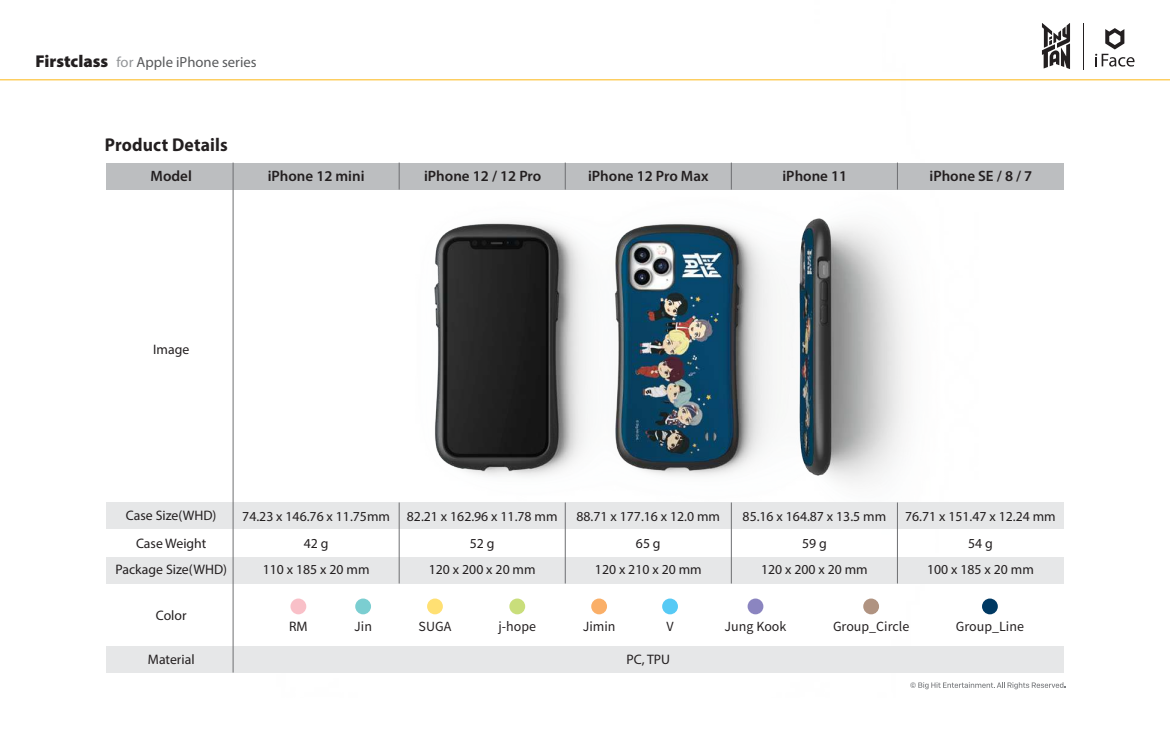
<style>
.page{position:relative;width:1170px;height:745px;background:#fff}
.page>*{position:absolute;margin:0;border:0;box-sizing:border-box;transform-origin:0 0}
.t1{font:700 18.5px "Myriad Pro";letter-spacing:.01em;color:#231f20;scale:.95 1}
.t2{font:600 15px "Myriad Pro";color:#231f20}
.t3{font:14.62px "Myriad Pro";color:#58595b}
.t4{font:13.75px/26.8px "Myriad Pro";color:#231f20;text-align:center}
.t5{font:12.5px "Noto Sans CJ Kjp";color:#231f20}
.s1{font-weight:900;font-size:17.12px;color:#231f20}
.s2{color:#939598}
</style>
<div class="page">
<img style="left:277px;top:80px;width:701px;height:610px">
<hr style="left:0;top:79px;width:1169px;height:1px;background:#fdb714">
<div style="left:106px;top:162px;width:957px;height:27px;background:#bcbec0"></div>
<div style="left:106px;top:502px;width:957px;height:27px;background:#e6e7e8"></div>
<div style="left:106px;top:556px;width:957px;height:27px;background:#e6e7e8"></div>
<div style="left:106px;top:645px;width:957px;height:27px;background:#e6e7e8"></div>
<hr style="left:233px;top:162px;width:1px;height:510px;background:#6d6e71">
<hr style="left:399px;top:502px;width:1px;height:81px;background:#6d6e71">
<svg style="left:399px;top:162px;width:1px;height:27px"></svg>
<hr style="left:565px;top:502px;width:1px;height:81px;background:#6d6e71">
<svg style="left:565px;top:162px;width:1px;height:27px"></svg>
<hr style="left:731px;top:502px;width:1px;height:81px;background:#6d6e71">
<svg style="left:731px;top:162px;width:1px;height:27px"></svg>
<hr style="left:897px;top:502px;width:1px;height:81px;background:#6d6e71">
<svg style="left:897px;top:162px;width:1px;height:27px"></svg>
<div style="left:290px;top:598px;width:16px;height:16px;background:#f9c0c8;border-radius:50%"></div>
<div style="left:355px;top:598px;width:16px;height:16px;background:#7bced1;border-radius:50%"></div>
<div style="left:427px;top:598px;width:16px;height:16px;background:#ffe073;border-radius:50%"></div>
<div style="left:509px;top:598px;width:16px;height:16px;background:#c9de7b;border-radius:50%"></div>
<div style="left:591px;top:598px;width:16px;height:16px;background:#faaf68;border-radius:50%"></div>
<div style="left:662px;top:598px;width:16px;height:16px;background:#57caf5;border-radius:50%"></div>
<div style="left:747px;top:598px;width:16px;height:16px;background:#8b85c0;border-radius:50%"></div>
<div style="left:863px;top:598px;width:16px;height:16px;background:#b09381;border-radius:50%"></div>
<div style="left:981px;top:598px;width:16px;height:16px;background:#003963;border-radius:50%"></div>
<svg style="left:910px;top:681px;width:155px;height:7px"></svg>
<svg style="left:1041px;top:23px;width:28px;height:46px"></svg>
<svg style="left:1095px;top:28px;width:39px;height:39px"></svg>
<hr style="left:1083px;top:23px;width:1px;height:46px;background:#231f20">
<p class="t3" style="left:35px;top:53px;width:223px"><span class="s1">Firstclass</span> <span class="s2">for</span> Apple iPhone series</p>
<h1 class="t1" style="left:105px;top:132px;width:131px">Product Details</h1>
<p class="t2" style="left:151px;top:166px;width:43px">Model</p>
<p class="t2" style="left:268px;top:166px;width:98px">iPhone 12 mini</p>
<p class="t2" style="left:424px;top:166px;width:119px">iPhone 12 / 12 Pro</p>
<p class="t2" style="left:588px;top:166px;width:122px">iPhone 12 Pro Max</p>
<p class="t2" style="left:782px;top:166px;width:66px">iPhone 11</p>
<p class="t2" style="left:929px;top:166px;width:104px">iPhone SE / 8 / 7</p>
<p class="t4" style="left:153px;top:335px;width:38px">Image</p>
<p class="t4" style="left:126px;top:502px;width:92px">Case Size(WHD)</p>
<p class="t4" style="left:242px;top:502px;width:149px">74.23 x 146.76 x 11.75mm<br>42 g<br>110 x 185 x 20 mm</p>
<p class="t4" style="left:407px;top:502px;width:152px">82.21 x 162.96 x 11.78 mm<br>52 g</p>
<p class="t4" style="left:136px;top:529px;width:72px">Case Weight</p>
<p class="t4" style="left:115px;top:555px;width:113px">Package Size(WHD)</p>
<p class="t4" style="left:429px;top:555px;width:108px">120 x 200 x 20 mm</p>
<p class="t4" style="left:576px;top:502px;width:145px">88.71 x 177.16 x 12.0 mm<br>65 g<br>120 x 210 x 20 mm</p>
<p class="t4" style="left:742px;top:502px;width:145px">85.16 x 164.87 x 13.5 mm<br>59 g<br>120 x 200 x 20 mm</p>
<p class="t4" style="left:905px;top:502px;width:152px">76.71 x 151.47 x 12.24 mm<br>54 g<br>100 x 185 x 20 mm</p>
<p class="t4" style="left:156px;top:601px;width:32px">Color</p>
<p class="t4" style="left:148px;top:645px;width:48px">Material</p>
<p class="t4" style="left:289px;top:612px;width:20px">RM</p>
<p class="t5" style="left:354px;top:618px;width:19px">Jin</p>
<p class="t5" style="left:418px;top:618px;width:34px">SUGA</p>
<p class="t5" style="left:498px;top:618px;width:39px">j-hope</p>
<p class="t5" style="left:582px;top:618px;width:34px">Jimin</p>
<p class="t5" style="left:666px;top:618px;width:9px">V</p>
<p class="t5" style="left:724px;top:618px;width:63px">Jung Kook</p>
<p class="t5" style="left:833px;top:618px;width:78px">Group_Circle</p>
<p class="t5" style="left:955px;top:618px;width:70px">Group_Line</p>
<p class="t4" style="left:626px;top:645px;width:45px">PC, TPU</p>
</div>
